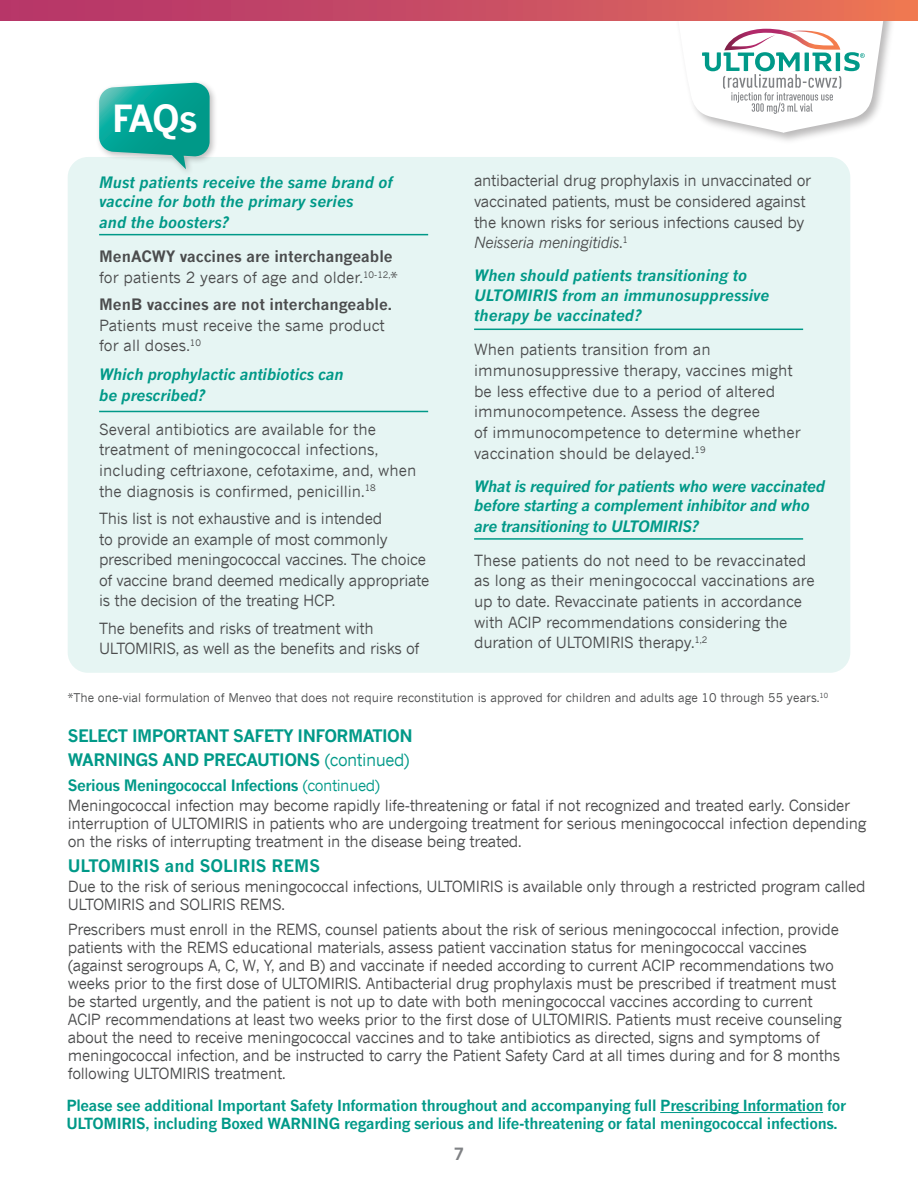
<style>
.page{position:relative;width:918px;height:1188px;background:#fff}
.page>*{position:absolute;margin:0;border:0;box-sizing:border-box;transform-origin:0 0}
.t1{font:700 36.6px "News Gothic";color:#fff}
.t2{font:700 16.8px "News Gothic";letter-spacing:-.03em;color:#098}
.t3{font:700 16.8px "News Gothic";color:#098}
.t4{font:700 16.5px "News Gothic";color:#808285}
.t5{font:15.3px/20.7px "News Gothic";letter-spacing:-.02em;color:#4b4c4d}
.t6{font:15.3px/20.7px "News Gothic";color:#4b4c4d}
.t7{font:italic 700 15.3px/20.1px "News Gothic";letter-spacing:-.01em;color:#098}
.t8{font:700 15.3px/20.7px "News Gothic";color:#4b4c4d}
.t9{font:700 15.3px "News Gothic";letter-spacing:-.03em;color:#098}
.t10{font:700 15px/18px "News Gothic";letter-spacing:-.02em;color:#098}
.t11{font:12px "News Gothic";color:#4b4c4d}
.s1{font-weight:400}
.s2{font-weight:700}
.s3{font-style:italic}
</style>
<div class="page">
<div style="left:68px;top:157px;width:782px;height:516px;background:#e6f5f3;border-radius:20px"></div>
<hr style="left:99px;top:234px;width:329px;height:1px;background:#098">
<hr style="left:99px;top:411px;width:329px;height:1px;background:#098">
<hr style="left:474px;top:329px;width:329px;height:1px;background:#098">
<hr style="left:474px;top:538px;width:329px;height:2px;background:#098">
<div style="left:96px;top:79px;width:122px;height:98px;background:#231f20;opacity:.3"></div>
<svg style="left:99px;top:83px;width:111px;height:86px;background:#35b2a6"></svg>
<img style="left:751px;top:20px;width:165px;height:121px">
<svg style="left:665px;top:20px;width:236px;height:113px"></svg>
<div style="left:0;top:0;width:918px;height:20px;background:linear-gradient(to right,#b02f6d,#e87258)"></div>
<hr style="left:660px;top:1112px;width:163px;height:1px;background:#098">
<p class="t1" style="left:112px;top:95px;width:87px">FAQs</p>
<p class="t7" style="left:99px;top:172px;width:295px">Must patients receive the same brand of vaccine for both the primary series<br>and the boosters?</p>
<p class="t8" style="left:99px;top:246px;width:300px">MenACWY vaccines are interchangeable <span class="s1">for patients 2 years of age and older.</span><sup>10-12,</sup><span class="s1">*</span></p>
<p class="t6" style="left:99px;top:294px;width:294px"><span class="s2">MenB vaccines are not interchangeable.<br></span>Patients must receive the same product for all doses.<sup>10</sup></p>
<p class="t7" style="left:99px;top:364px;width:246px;line-height:20.7px">Which prophylactic antibiotics can be prescribed?</p>
<p class="t6" style="left:99px;top:419px;width:319px">Several antibiotics are available for the treatment of meningococcal infections, including ceftriaxone, cefotaxime, and, when the diagnosis is confirmed, penicillin.<sup>18</sup></p>
<p class="t5" style="left:99px;top:508px;width:332px">This list is not exhaustive and is intended<br>to provide an example of most commonly prescribed meningococcal vaccines. The choice of vaccine brand deemed medically appropriate is the decision of the treating HCP.</p>
<p class="t5" style="left:99px;top:618px;width:322px">The benefits and risks of treatment with<br>ULTOMIRIS, as well as the benefits and risks of</p>
<p class="t5" style="left:474px;top:170px;width:339px">antibacterial drug prophylaxis in unvaccinated or vaccinated patients, must be considered against the known risks for serious infections caused by <span class="s3">Neisseria meningitidis</span>.<sup>1</sup></p>
<p class="t7" style="left:474px;top:265px;width:297px">When should patients transitioning to<br>ULTOMIRIS from an immunosuppressive therapy be vaccinated?</p>
<p class="t6" style="left:474px;top:339px;width:328px">When patients transition from an immunosuppressive therapy, vaccines might be less effective due to a period of altered immunocompetence. Assess the degree<br>of immunocompetence to determine whether vaccination should be delayed.<sup>19</sup></p>
<p class="t7" style="left:474px;top:476px;width:353px">What is required for patients who were vaccinated before starting a complement inhibitor and who are transitioning to ULTOMIRIS?</p>
<p class="t5" style="left:474px;top:550px;width:342px">These patients do not need to be revaccinated as long as their meningococcal vaccinations are up to date. Revaccinate patients in accordance with ACIP recommendations considering the duration of ULTOMIRIS therapy.<sup>1,2</sup></p>
<p class="t11" style="left:68px;top:691px;width:762px">*The one-vial formulation of Menveo that does not require reconstitution is approved for children and adults age 10 through 55 years.<sup>10</sup></p>
<p class="t2" style="left:68px;top:725px;width:347px">SELECT IMPORTANT SAFETY INFORMATION</p>
<p class="t2" style="left:68px;top:749px;width:344px">WARNINGS AND PRECAUTIONS <span class="s1">(continued)</span></p>
<p class="t9" style="left:68px;top:776px;width:314px">Serious Meningococcal Infections <span class="s1">(continued)</span></p>
<p class="t5" style="left:68px;top:796px;width:800px;line-height:18px">Meningococcal infection may become rapidly life-threatening or fatal if not recognized and treated early. Consider interruption of ULTOMIRIS in patients who are undergoing treatment for serious meningococcal infection depending on the risks of interrupting treatment in the disease being treated.</p>
<p class="t3" style="left:68px;top:855px;width:254px">ULTOMIRIS and SOLIRIS REMS</p>
<p class="t5" style="left:68px;top:877px;width:799px;line-height:18px">Due to the risk of serious meningococcal infections, ULTOMIRIS is available only through a restricted program called<br>ULTOMIRIS and SOLIRIS REMS.</p>
<p class="t5" style="left:68px;top:920px;width:776px;line-height:18px">Prescribers must enroll in the REMS, counsel patients about the risk of serious meningococcal infection, provide patients with the REMS educational materials, assess patient vaccination status for meningococcal vaccines (against serogroups A, C, W, Y, and B) and vaccinate if needed according to current ACIP recommendations two weeks prior to the first dose of ULTOMIRIS. Antibacterial drug prophylaxis must be prescribed if treatment must be started urgently, and the patient is not up to date with both meningococcal vaccines according to current ACIP recommendations at least two weeks prior to the first dose of ULTOMIRIS. Patients must receive counseling about the need to receive meningococcal vaccines and to take antibiotics as directed, signs and symptoms of meningococcal infection, and be instructed to carry the Patient Safety Card at all times during and for 8 months following ULTOMIRIS treatment.</p>
<p class="t10" style="left:66px;top:1096px;width:781px">Please see additional Important Safety Information throughout and accompanying full Prescribing Information for<br>ULTOMIRIS, including Boxed WARNING regarding serious and life-threatening or fatal meningococcal infections.</p>
<p class="t4" style="left:454px;top:1143px;width:12px">7</p>
</div>
